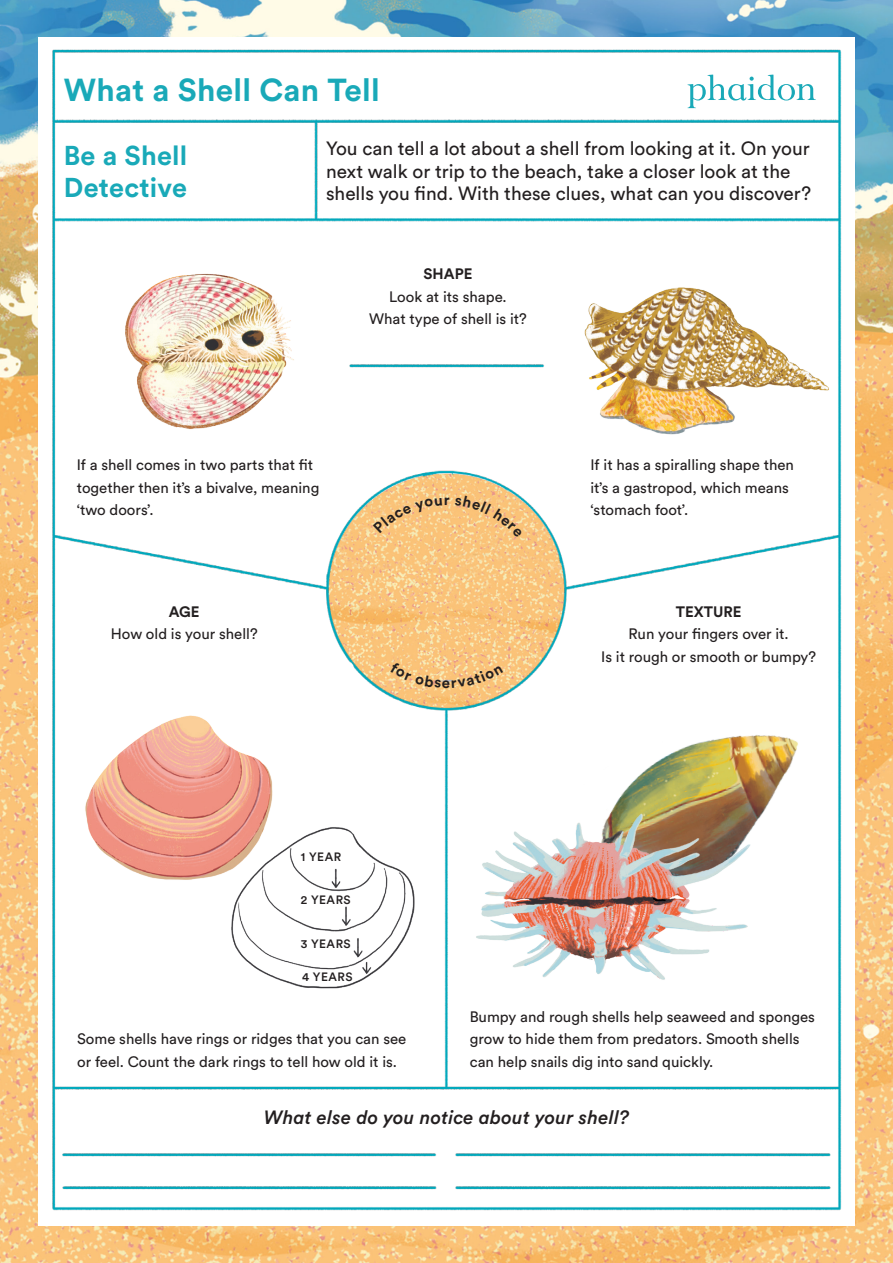
<style>
.page{position:relative;width:893px;height:1263px;background:#fff}
.page>*{position:absolute;margin:0;border:0;box-sizing:border-box;transform-origin:0 0}
._01-Title{font:700 31.5px "Circular Pro";letter-spacing:.01em;color:#19a9b8}
._01-Title-2{font:700 27px/32.4px "Circular Pro";letter-spacing:.01em;color:#19a9b8}
.t1{font:19.05px/22.5px "Circular Pro";color:#231f20}
._01-Title-3{font:italic 500 19.05px "Circular Pro";letter-spacing:.01em;color:#231f20}
.t2{font:15px/22.5px "Circular Pro";color:#231f20}
.t3{font:700 15px "Circular Pro";color:#231f20}
._03-Main-text{font:500 12px "Circular Pro";letter-spacing:.04em;color:#231f20}
</style>
<div class="page">
<img style="left:0;top:0;width:893px;height:1261px">
<svg style="left:373px;top:498px;width:76px;height:35px;background:#f9c681"></svg>
<svg style="left:455px;top:496px;width:68px;height:42px;background:#f7c581"></svg>
<svg style="left:390px;top:662px;width:51px;height:26px"></svg>
<svg style="left:452px;top:665px;width:51px;height:23px"></svg>
<p class="_01-Title" style="left:64px;top:68px;width:318px">What a Shell Can Tell</p>
<p class="_01-Title-2" style="left:64px;top:138px;width:125px">Be a Shell<br>Detective</p>
<p class="t1" style="left:326px;top:136px;width:487px">You can tell a lot about a shell from looking at it. On your next walk or trip to the beach, take a closer look at the shells you find. With these clues, what can you discover?</p>
<p class="t3" style="left:424px;top:263px;width:50px">SHAPE</p>
<p class="t2" style="left:369px;top:284px;width:159px;text-align:center">Look at its shape.<br>What type of shell is it?</p>
<p class="t2" style="left:77px;top:453px;width:244px">If a shell comes in two parts that fit together then it’s a bivalve, meaning ‘two doors’.</p>
<p class="t2" style="left:590px;top:453px;width:205px">If it has a spiralling shape then it’s a gastropod, which means ‘stomach foot’.</p>
<p class="t3" style="left:169px;top:601px;width:32px">AGE</p>
<p class="t2" style="left:111px;top:622px;width:148px">How old is your shell?</p>
<p class="t3" style="left:442px;top:672px;width:10px">e</p>
<p class="t3" style="left:676px;top:601px;width:67px">TEXTURE</p>
<p class="t2" style="left:629px;top:622px;width:162px">Run your fingers over it.</p>
<p class="t2" style="left:601px;top:644px;width:217px">Is it rough or smooth or bumpy?</p>
<p class="_03-Main-text" style="left:301px;top:849px;width:42px">1 YEAR</p>
<p class="_03-Main-text" style="left:301px;top:892px;width:51px">2 YEARS</p>
<p class="_03-Main-text" style="left:301px;top:935px;width:51px">3 YEARS</p>
<p class="_03-Main-text" style="left:302px;top:969px;width:52px">4 YEARS</p>
<p class="t2" style="left:77px;top:1027px;width:331px">Some shells have rings or ridges that you can see or feel. Count the dark rings to tell how old it is.</p>
<p class="t2" style="left:470px;top:1004px;width:347px">Bumpy and rough shells help seaweed and sponges grow to hide them from predators. Smooth shells can help snails dig into sand quickly.</p>
<p class="_01-Title-3" style="left:264px;top:1104px;width:367px">What else do you notice about your shell?</p>
</div>
